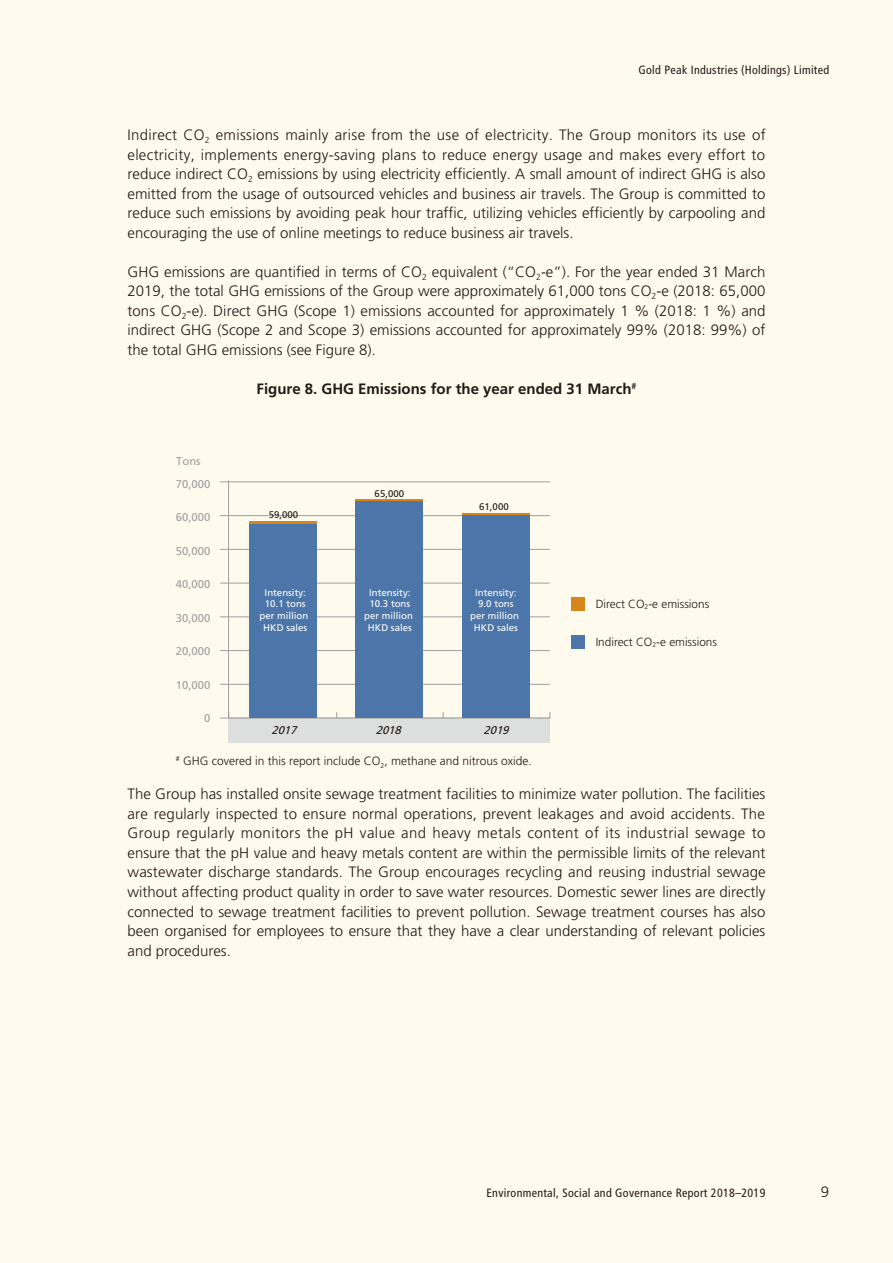
<style>
.page{position:relative;width:893px;height:1263px;background:#fefaee}
.page>*{position:absolute;margin:0;border:0;box-sizing:border-box;transform-origin:0 0}
.t1{font:300 15px/19.5px "Frutiger LT Std";color:#231916;text-align:justify}
.t2{font:700 15px "Frutiger LT Std";color:#231916}
.t3{font:condensed 12px "Frutiger LT Std";letter-spacing:.025em;color:#231916}
.t4{font:300 12px "Frutiger LT Std";color:#231916}
.t5{font:300 11.85px "Frutiger LT Std";color:#231917}
.t6{font:11.25px "Frutiger LT Std";color:#9f9fa0}
.t7{font:italic 11.25px "Frutiger LT Std";color:#231917}
.t8{font:9.6px/11.6px "Frutiger LT Std";color:#fff;text-align:center}
.t9{font:9.6px "Frutiger LT Std";color:#231917}
</style>
<div class="page">
<hr style="left:220px;top:684px;width:330px;height:1px;background:#9f9fa0">
<hr style="left:220px;top:650px;width:330px;height:1px;background:#9f9fa0">
<hr style="left:220px;top:617px;width:330px;height:1px;background:#9f9fa0">
<hr style="left:220px;top:583px;width:330px;height:1px;background:#9f9fa0">
<hr style="left:220px;top:515px;width:330px;height:1px;background:#9f9fa0">
<hr style="left:220px;top:549px;width:330px;height:1px;background:#9f9fa0">
<hr style="left:220px;top:482px;width:330px;height:1px;background:#9f9fa0">
<div style="left:229px;top:718px;width:321px;height:25px;background:#dddede"></div>
<hr style="left:228px;top:480px;width:1px;height:238px;background:#9f9fa0">
<hr style="left:220px;top:718px;width:330px;height:1px;background:#9f9fa0">
<div style="left:571px;top:635px;width:13px;height:13px;background:#4c76a9"></div>
<div style="left:571px;top:597px;width:13px;height:13px;background:#d8861a"></div>
<hr style="left:249px;top:521px;width:68px;height:3px;background:#d8861a">
<hr style="left:355px;top:499px;width:68px;height:3px;background:#d8861a">
<hr style="left:462px;top:513px;width:68px;height:2px;background:#d8861a">
<div style="left:249px;top:524px;width:68px;height:194px;background:#4c76a9"></div>
<div style="left:355px;top:502px;width:68px;height:216px;background:#4c76a9"></div>
<div style="left:462px;top:515px;width:68px;height:203px;background:#4c76a9"></div>
<p class="t3" style="left:638px;top:63px;width:192px">Gold Peak Industries (Holdings) Limited</p>
<p class="t1" style="left:128px;top:125px;width:640px">Indirect CO<sub>2</sub> emissions mainly arise from the use of electricity. The Group monitors its use of electricity, implements energy-saving plans to reduce energy usage and makes every effort to reduce indirect CO<sub>2</sub> emissions by using electricity efficiently. A small amount of indirect GHG is also emitted from the usage of outsourced vehicles and business air travels. The Group is committed to reduce such emissions by avoiding peak hour traffic, utilizing vehicles efficiently by carpooling and encouraging the use of online meetings to reduce business air travels.</p>
<p class="t1" style="left:128px;top:262px;width:640px">GHG emissions are quantified in terms of CO<sub>2</sub> equivalent (“CO<sub>2</sub>-e”). For the year ended 31 March 2019, the total GHG emissions of the Group were approximately 61,000 tons CO<sub>2</sub>-e (2018: 65,000 tons CO<sub>2</sub>-e). Direct GHG (Scope 1) emissions accounted for approximately 1 % (2018: 1 %) and indirect GHG (Scope 2 and Scope 3) emissions accounted for approximately 99% (2018: 99%) of the total GHG emissions (see Figure 8).</p>
<p class="t2" style="left:256px;top:379px;width:381px">Figure 8. GHG Emissions for the year ended 31 March<sup>#</sup></p>
<p class="t6" style="left:176px;top:454px;width:26px">Tons</p>
<p class="t6" style="left:176px;top:477px;width:36px">70,000</p>
<p class="t6" style="left:176px;top:511px;width:36px">60,000</p>
<p class="t6" style="left:176px;top:544px;width:36px">50,000</p>
<p class="t6" style="left:176px;top:577px;width:36px">40,000</p>
<p class="t6" style="left:176px;top:611px;width:36px">30,000</p>
<p class="t6" style="left:176px;top:644px;width:36px">20,000</p>
<p class="t6" style="left:176px;top:678px;width:36px">10,000</p>
<p class="t6" style="left:204px;top:711px;width:8px">0</p>
<p class="t9" style="left:269px;top:509px;width:31px">59,000</p>
<p class="t9" style="left:375px;top:488px;width:31px">65,000</p>
<p class="t9" style="left:479px;top:501px;width:31px">61,000</p>
<p class="t8" style="left:260px;top:587px;width:50px">Intensity:<br>10.1 tons per million<br>HKD sales</p>
<p class="t8" style="left:364px;top:587px;width:50px">Intensity:<br>10.3 tons per million<br>HKD sales</p>
<p class="t8" style="left:470px;top:587px;width:50px">Intensity:<br>9.0 tons per million<br>HKD sales</p>
<p class="t7" style="left:271px;top:723px;width:30px">2017</p>
<p class="t7" style="left:376px;top:723px;width:30px">2018</p>
<p class="t7" style="left:483px;top:723px;width:30px">2019</p>
<p class="t5" style="left:596px;top:597px;width:115px">Direct CO<sub>2</sub>-e emissions</p>
<p class="t5" style="left:596px;top:635px;width:123px">Indirect CO<sub>2</sub>-e emissions</p>
<p class="t4" style="left:176px;top:754px;width:355px"><sup>#</sup> GHG covered in this report include CO<sub>2</sub>, methane and nitrous oxide.</p>
<p class="t1" style="left:128px;top:785px;width:640px">The Group has installed onsite sewage treatment facilities to minimize water pollution. The facilities are regularly inspected to ensure normal operations, prevent leakages and avoid accidents. The Group regularly monitors the pH value and heavy metals content of its industrial sewage to ensure that the pH value and heavy metals content are within the permissible limits of the relevant wastewater discharge standards. The Group encourages recycling and reusing industrial sewage without affecting product quality in order to save water resources. Domestic sewer lines are directly connected to sewage treatment facilities to prevent pollution. Sewage treatment courses has also been organised for employees to ensure that they have a clear understanding of relevant policies and procedures.</p>
<p class="t3" style="left:486px;top:1186px;width:280px">Environmental, Social and Governance Report 2018–2019</p>
<p class="t1" style="left:821px;top:1182px;width:10px">9</p>
</div>
